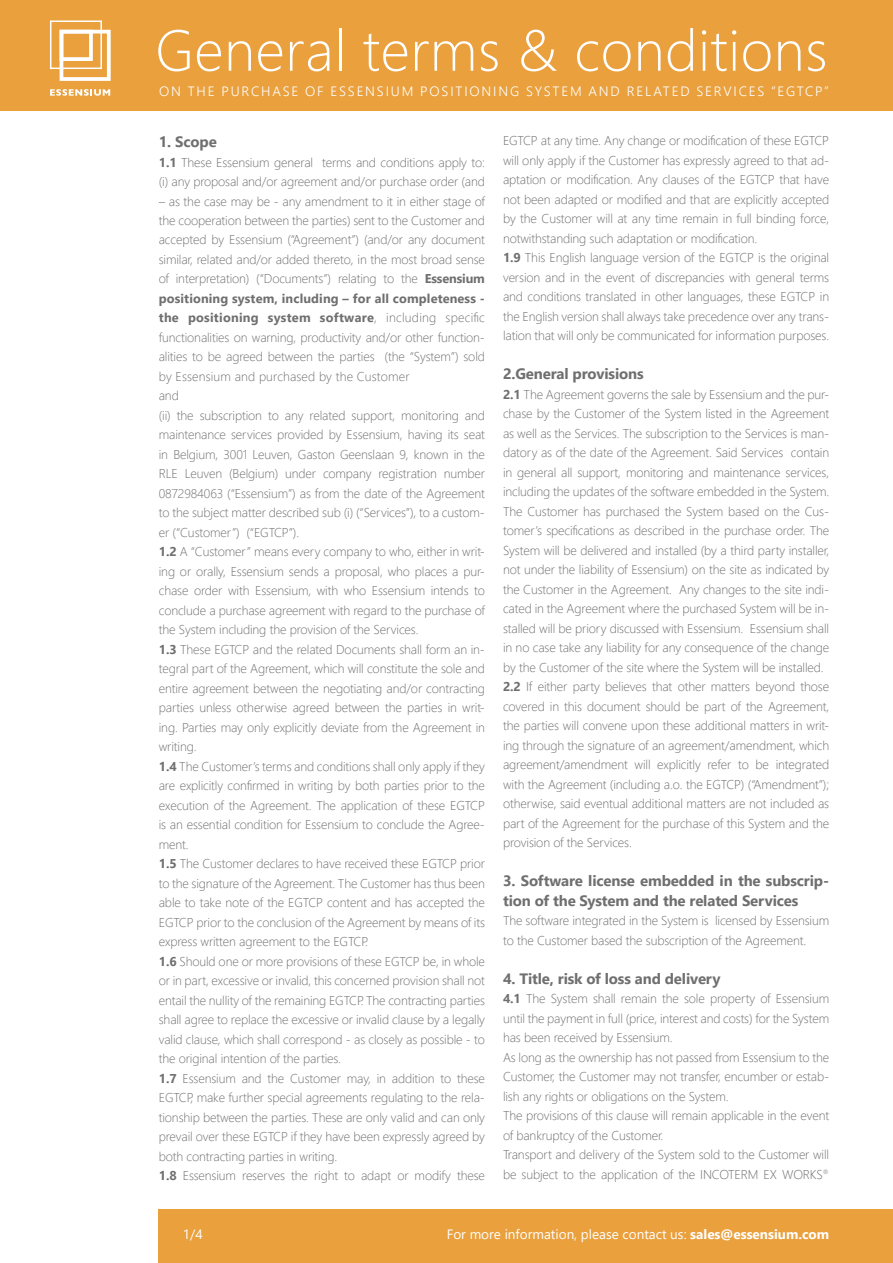
<style>
.page{position:relative;width:893px;height:1263px;background:#fff}
.page>*{position:absolute;margin:0;border:0;box-sizing:border-box;transform-origin:0 0}
.t1{font:300 57.75px "Segoe UI";letter-spacing:.01em;color:#fff}
.t2{font:700 15px/19.5px "Segoe UI";letter-spacing:-.01em;color:#706f6f}
.t3{font:300 13.5px "Segoe UI";letter-spacing:.135em;color:#fff}
.t4{font:13.5px "Segoe UI";color:#fff}
.t5{font:300 12.75px/19.5px "Segoe UI";letter-spacing:-.01em;color:#706f6f}
.s1{font-weight:700}
</style>
<div class="page">
<div style="left:0;top:0;width:893px;height:111px;background:#e9a03d"></div>
<svg style="left:50px;top:20px;width:61px;height:61px"></svg>
<svg style="left:50px;top:89px;width:60px;height:7px"></svg>
<div style="left:159px;top:1210px;width:734px;height:53px;background:#e9a03d"></div>
<h1 class="t1" style="left:155px;top:-4px;width:674px">General terms &amp; conditions</h1>
<p class="t3" style="left:159px;top:79px;width:671px">ON THE PURCHASE OF ESSENSIUM POSITIONING SYSTEM AND RELATED SERVICES “EGTCP”</p>
<p class="t2" style="left:159px;top:131px;width:59px">1. Scope</p>
<p class="t5" style="left:159px;top:151px;width:328px"><span class="s1">1.1</span> These Essensium general terms and conditions apply to: (i) any proposal and/or agreement and/or purchase order (and</p>
<p class="t5" style="left:159px;top:190px;width:328px">– as the case may be - any amendment to it in either stage of the cooperation between the parties) sent to the Customer and accepted by Essensium (“Agreement”) (and/or any document similar, related and/or added thereto, in the most broad sense of interpretation) (“Documents”) relating to the <span class="s1">Essensium positioning system, including – for all completeness - the positioning system software</span>, including specific functionalities on warning, productivity and/or other function&shy;alities to be agreed between the parties (the “System”) sold by Essensium and purchased by the Customer<br>and<br>(ii) the subscription to any related support, monitoring and maintenance services provided by Essensium, having its seat in Belgium, 3001 Leuven, Gaston Geenslaan 9, known in the RLE Leuven (Belgium) under company registration number 0872984063 (“Essensium”) as from the date of the Agreement to the subject matter described sub (i) (“Services”), to a custom&shy;er (“Customer”) (“EGTCP”).<br><span class="s1">1.2</span> A “Customer” means every company to who, either in writ&shy;ing or orally, Essensium sends a proposal, who places a pur&shy;chase order with Essensium, with who Essensium intends to conclude a purchase agreement with regard to the purchase of the System including the provision of the Services.<br><span class="s1">1.3</span> These EGTCP and the related Documents shall form an in&shy;tegral part of the Agreement, which will constitute the sole and entire agreement between the negotiating and/or contracting parties unless otherwise agreed between the parties in writ&shy;ing. Parties may only explicitly deviate from the Agreement in writing.<br><span class="s1">1.4</span> The Customer’s terms and conditions shall only apply if they are explicitly confirmed in writing by both parties prior to the execution of the Agreement. The application of these EGTCP is an essential condition for Essensium to conclude the Agree&shy;ment.<br><span class="s1">1.5</span> The Customer declares to have received these EGTCP prior to the signature of the Agreement. The Customer has thus been able to take note of the EGTCP content and has accepted the EGTCP prior to the conclusion of the Agreement by means of its express written agreement to the EGTCP.<br><span class="s1">1.6</span> Should one or more provisions of these EGTCP be, in whole or in part, excessive or invalid, this concerned provision shall not entail the nullity of the remaining EGTCP. The contracting parties shall agree to replace the excessive or invalid clause by a legally valid clause, which shall correspond - as closely as possible - to the original intention of the parties.<br><span class="s1">1.7</span> Essensium and the Customer may, in addition to these EGTCP, make further special agreements regulating to the rela&shy;tionship between the parties. These are only valid and can only prevail over these EGTCP if they have been expressly agreed by both contracting parties in writing.<br><span class="s1">1.8</span> Essensium reserves the right to adapt or modify these</p>
<p class="t5" style="left:503px;top:130px;width:328px">EGTCP at any time. Any change or modification of these EGTCP will only apply if the Customer has expressly agreed to that ad&shy;aptation or modification. Any clauses of the EGTCP that have not been adapted or modified and that are explicitly accepted by the Customer will at any time remain in full binding force, notwithstanding such adaptation or modification.<br><span class="s1">1.9</span> This English language version of the EGTCP is the original version and in the event of discrepancies with general terms and conditions translated in other languages, these EGTCP in the English version shall always take precedence over any trans&shy;lation that will only be communicated for information purposes.</p>
<p class="t2" style="left:503px;top:363px;width:142px">2.General provisions</p>
<p class="t5" style="left:503px;top:383px;width:328px"><span class="s1">2.1</span> The Agreement governs the sale by Essensium and the pur&shy;chase by the Customer of the System listed in the Agreement as well as the Services. The subscription to the Services is man&shy;datory as of the date of the Agreement. Said Services contain in general all support, monitoring and maintenance services, including the updates of the software embedded in the System.<br>The Customer has purchased the System based on the Cus&shy;tomer’s specifications as described in the purchase order. The System will be delivered and installed (by a third party installer, not under the liability of Essensium) on the site as indicated by the Customer in the Agreement. Any changes to the site indi&shy;cated in the Agreement where the purchased System will be in&shy;stalled will be priory discussed with Essensium. Essensium shall in no case take any liability for any consequence of the change by the Customer of the site where the System will be installed.<br><span class="s1">2.2</span> If either party believes that other matters beyond those covered in this document should be part of the Agreement, the parties will convene upon these additional matters in writ&shy;ing through the signature of an agreement/amendment, which agreement/amendment will explicitly refer to be integrated with the Agreement (including a.o. the EGTCP) (“Amendment”); otherwise, said eventual additional matters are not included as part of the Agreement for the purchase of this System and the provision of the Services.</p>
<p class="t2" style="left:503px;top:870px;width:328px">3. Software license embedded in the subscrip&shy;tion of the System and the related Services</p>
<p class="t5" style="left:503px;top:910px;width:328px">The software integrated in the System is licensed by Essensium to the Customer based the subscription of the Agreement.</p>
<p class="t2" style="left:503px;top:968px;width:219px">4. Title, risk of loss and delivery</p>
<p class="t5" style="left:503px;top:988px;width:328px"><span class="s1">4.1</span> The System shall remain the sole property of Essensium until the payment in full (price, interest and costs) for the System has been received by Essensium.<br>As long as the ownership has not passed from Essensium to the Customer, the Customer may not transfer, encumber or estab&shy;lish any rights or obligations on the System.<br>The provisions of this clause will remain applicable in the event of bankruptcy of the Customer.<br>Transport and delivery of the System sold to the Customer will be subject to the application of the INCOTERM EX WORKS<sup>®</sup></p>
<p class="t4" style="left:183px;top:1221px;width:21px">1/4</p>
<p class="t4" style="left:447px;top:1221px;width:384px">For more information, please contact us: <span class="s1">sales@essensium.com</span></p>
</div>
